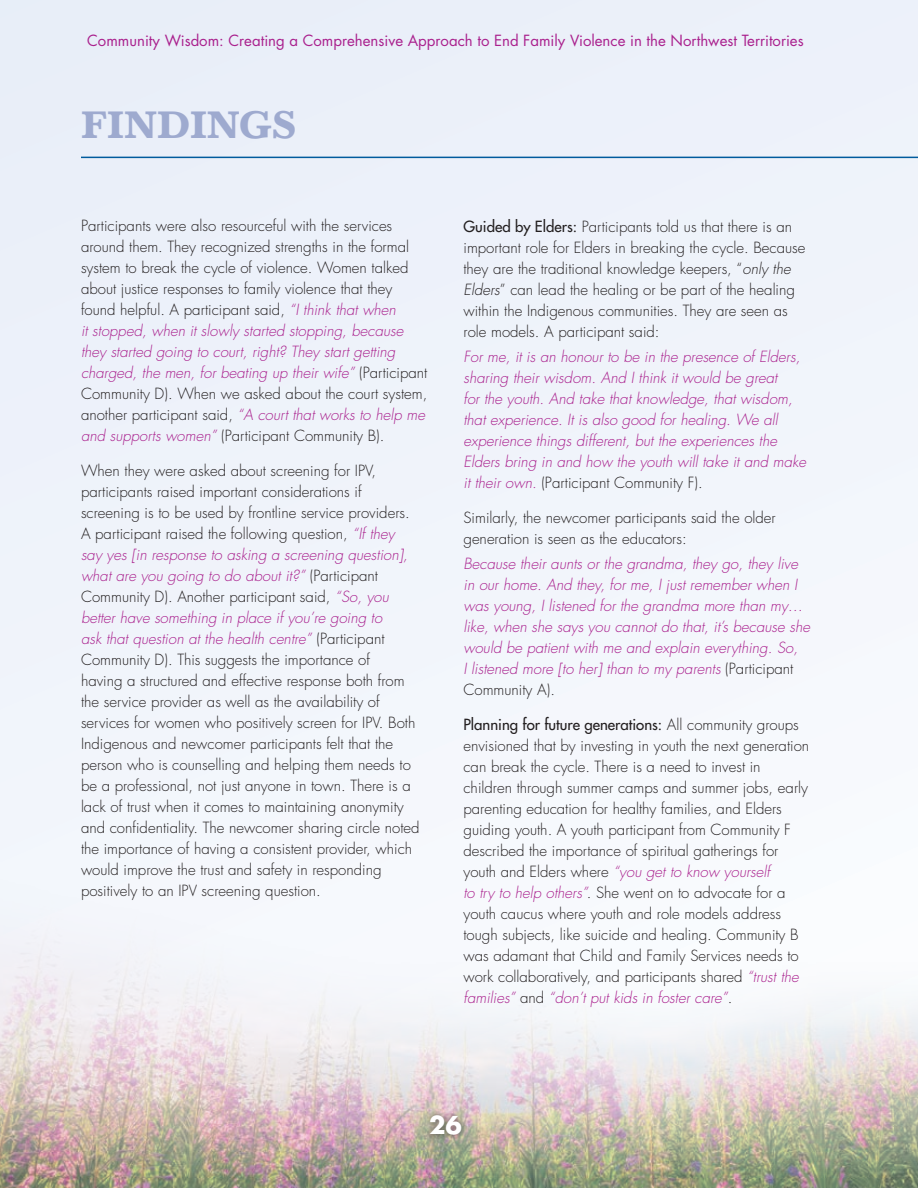
<style>
.page{position:relative;width:918px;height:1188px;background:#eff3fa}
.page>*{position:absolute;margin:0;border:0;box-sizing:border-box;transform-origin:0 0}
.t1{font:700 39.75px "Baskerville T";color:#9eaacf}
.t2{font:700 24px "Futura";color:#fff}
.t3{font:300 15px/21px "Futura";color:#231f20}
.t4{font:italic 300 15px/21px "Futura";color:#aa218e}
.t5{font:15px "Futura";color:#aa218e}
.s1{font-style:italic;color:#aa218e}
.s2{font-weight:400}
.s3{font-style:italic}
.s4{font-style:normal;color:#231f20}
</style>
<div class="page">
<img style="left:0;top:847px;width:918px;height:341px">
<hr style="left:81px;top:157px;width:837px;height:1px;background:#005b9d">
<div style="left:424px;top:1109px;width:43px;height:32px;background:#231f20;opacity:.45"></div>
<p class="t5" style="left:87px;top:30px;width:718px">Community Wisdom: Creating a Comprehensive Approach to End Family Violence in the Northwest Territories</p>
<h1 class="t1" style="left:81px;top:101px;width:217px">FINDINGS</h1>
<p class="t3" style="left:81px;top:215px;width:348px">Participants were also resourceful with the services around them. They recognized strengths in the formal system to break the cycle of violence. Women talked about justice responses to family violence that they found helpful. A participant said, <span class="s1">“I think that when<br>it stopped, when it slowly started stopping, because they started going to court, right? They start getting charged, the men, for beating up their wife”</span> (Participant Community D). When we asked about the court system, another participant said, <span class="s1">“A court that works to help me and supports women”</span> (Participant Community B).</p>
<p class="t3" style="left:81px;top:460px;width:340px">When they were asked about screening for IPV, participants raised important considerations if screening is to be used by frontline service providers.<br>A participant raised the following question, <span class="s1">“If they<br>say yes [in response to asking a screening question], what are you going to do about it?”</span> (Participant Community D). Another participant said, <span class="s1">“So, you better have something in place if you’re going to<br>ask that question at the health centre”</span> (Participant Community D). This suggests the importance of<br>having a structured and effective response both from the service provider as well as the availability of services for women who positively screen for IPV. Both Indigenous and newcomer participants felt that the person who is counselling and helping them needs to be a professional, not just anyone in town. There is a lack of trust when it comes to maintaining anonymity and confidentiality. The newcomer sharing circle noted the importance of having a consistent provider, which would improve the trust and safety in responding positively to an IPV screening question.</p>
<p class="t3" style="left:464px;top:216px;width:344px"><span class="s2">Guided by Elders:</span> Participants told us that there is an important role for Elders in breaking the cycle. Because they are the traditional knowledge keepers, “<span class="s3">only the Elders</span>” can lead the healing or be part of the healing within the Indigenous communities. They are seen as role models. A participant said:</p>
<p class="t4" style="left:464px;top:346px;width:344px">For me, it is an honour to be in the presence of Elders, sharing their wisdom. And I think it would be great<br>for the youth. And take that knowledge, that wisdom, that experience. It is also good for healing. We all experience things different, but the experiences the Elders bring in and how the youth will take it and make it their own. <span class="s4">(Participant Community F).</span></p>
<p class="t3" style="left:464px;top:507px;width:314px">Similarly, the newcomer participants said the older generation is seen as the educators:</p>
<p class="t4" style="left:464px;top:553px;width:348px">Because their aunts or the grandma, they go, they live in our home. And they, for me, I just remember when I was young, I listened for the grandma more than my… like, when she says you cannot do that, it’s because she would be patient with me and explain everything. So,<br>I listened more [to her] than to my parents <span class="s4">(Participant Community A).</span></p>
<p class="t3" style="left:464px;top:714px;width:347px"><span class="s2">Planning for future generations:</span> All community groups envisioned that by investing in youth the next generation can break the cycle. There is a need to invest in children through summer camps and summer jobs, early parenting education for healthy families, and Elders guiding youth. A youth participant from Community F described the importance of spiritual gatherings for youth and Elders where <span class="s1">“you get to know yourself<br>to try to help others”</span>. She went on to advocate for a youth caucus where youth and role models address tough subjects, like suicide and healing. Community B was adamant that Child and Family Services needs to work collaboratively, and participants shared <span class="s1">“trust the families”</span> and <span class="s1">“don’t put kids in foster care”</span>.</p>
<h2 class="t2" style="left:429px;top:1108px;width:34px">26</h2>
</div>
